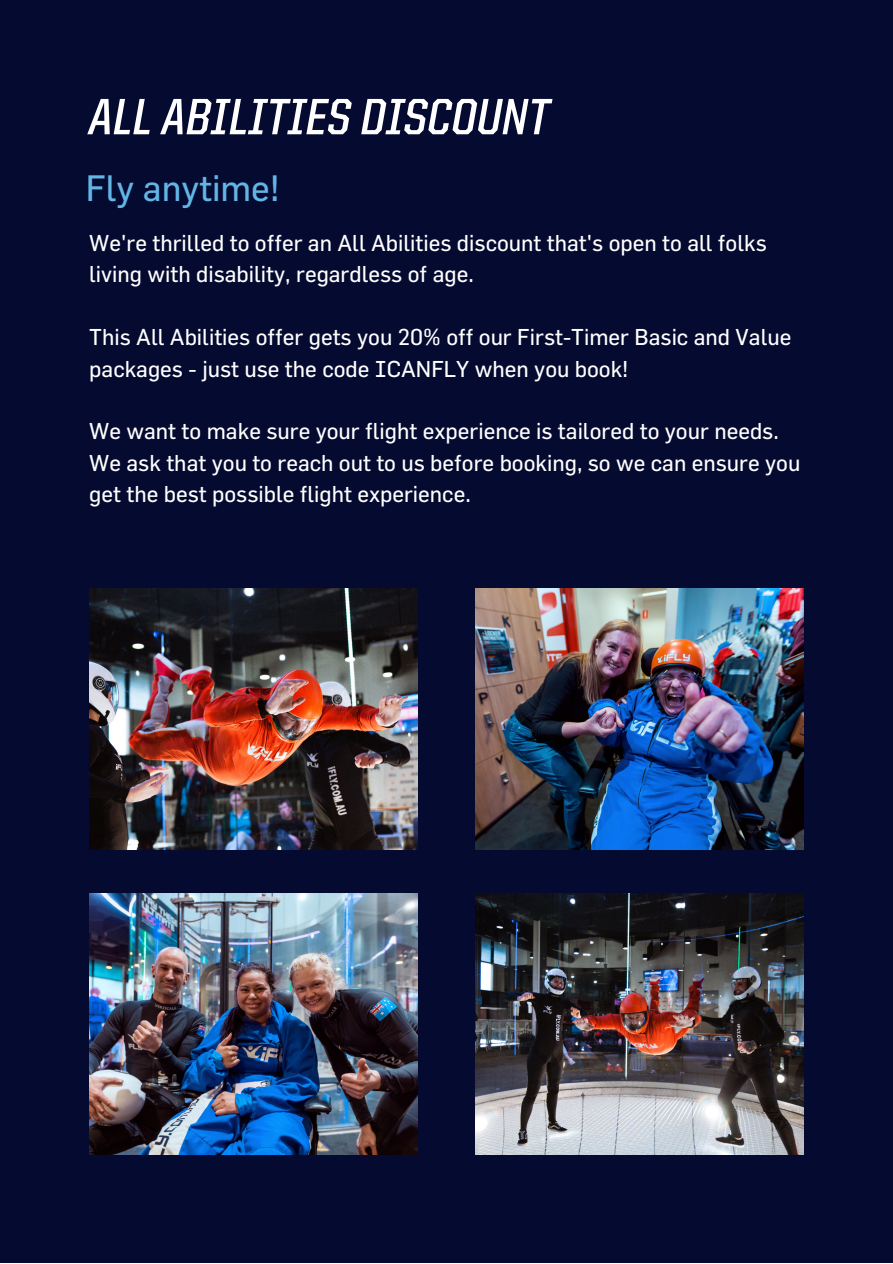
<style>
.page{position:relative;width:893px;height:1264px;background:#fff}
.page>*{position:absolute;margin:0;border:0;box-sizing:border-box;transform-origin:0 0}
.t1{font:700 51.15px "United Italic Semi Cond";color:#fff}
.t2{font:36px "Flama";color:#62b5e5}
.t3{font:22.5px/31.5px "Flama";color:#fff}
</style>
<div class="page">
<div style="left:0;top:0;width:892px;height:1262px;background:#050a30"></div>
<img style="left:89px;top:588px;width:328px;height:261px">
<img style="left:475px;top:588px;width:328px;height:261px">
<img style="left:89px;top:893px;width:328px;height:261px">
<img style="left:475px;top:893px;width:328px;height:261px">
<p class="t1" style="left:89px;top:95px;width:462px">ALL ABILITIES DISCOUNT</p>
<p class="t2" style="left:86px;top:166px;width:196px">Fly anytime!</p>
<p class="t3" style="left:89px;top:226px;width:679px">We're thrilled to offer an All Abilities discount that's open to all folks living with disability, regardless of age.</p>
<p class="t3" style="left:89px;top:321px;width:703px">This All Abilities offer gets you 20% off our First-Timer Basic and Value packages - just use the code ICANFLY when you book!</p>
<p class="t3" style="left:89px;top:415px;width:712px">We want to make sure your flight experience is tailored to your needs.<br>We ask that you to reach out to us before booking, so we can ensure you get the best possible flight experience.</p>
</div>
